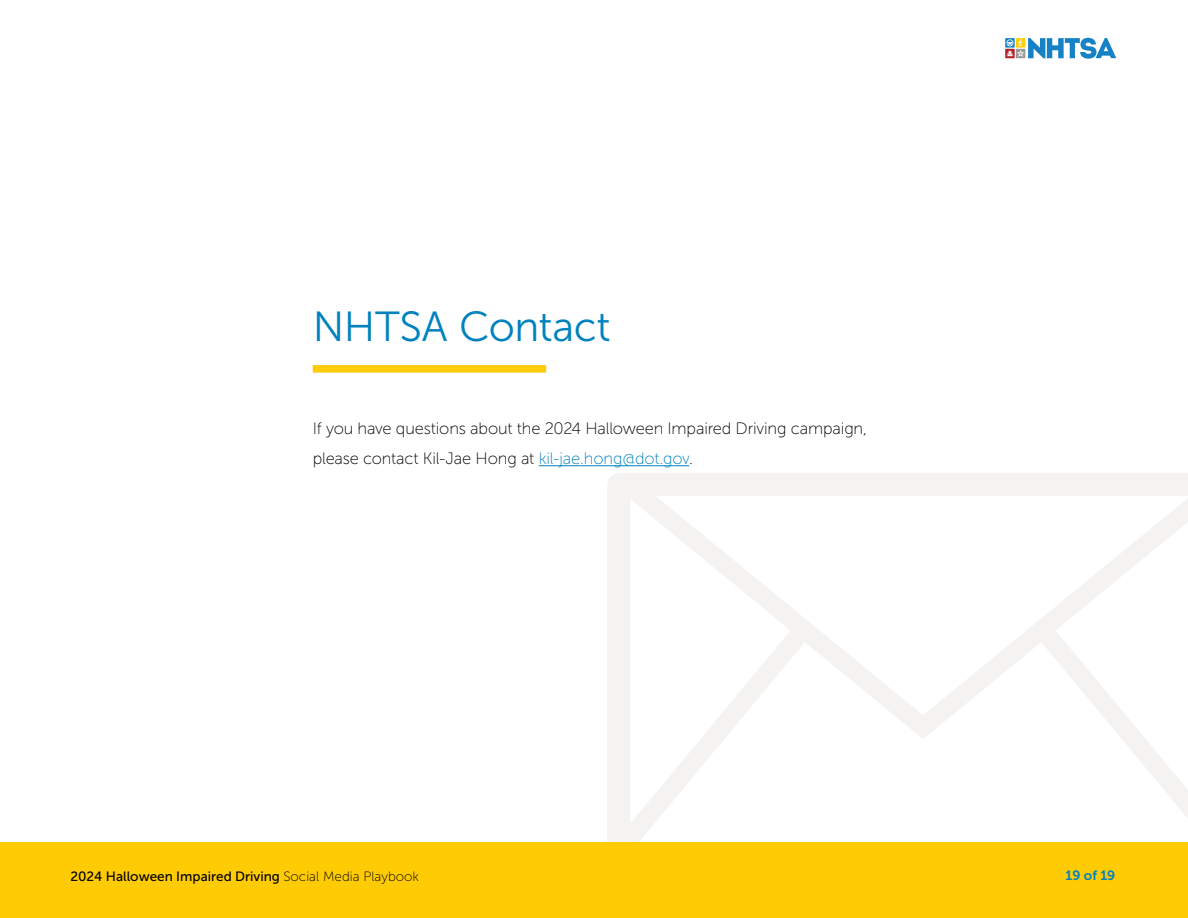
<style>
.page{position:relative;width:1188px;height:918px;background:#fff}
.page>*{position:absolute;margin:0;border:0;box-sizing:border-box;transform-origin:0 0}
.t1{font:42px "Museo Sans 300";letter-spacing:-.01em;color:#0082be}
.Body{font:16.5px/30px "Museo Sans 100";letter-spacing:-.01em;color:#000}
.t2{font:13.5px "Museo Sans 500";color:#000}
.t3{font:13.5px "Museo Sans 700";color:#0082be}
.s1{color:#0082be}
.s2{font-family:"Museo Sans 100"}
</style>
<div class="page">
<div style="left:0;top:842px;width:1188px;height:76px;background:#ffcb05"></div>
<div style="left:1005px;top:49px;width:10px;height:9px;background:#c24f56"></div>
<svg style="left:1006px;top:38px;width:110px;height:21px"></svg>
<svg style="left:607px;top:473px;width:581px;height:369px"></svg>
<div style="left:313px;top:365px;width:233px;height:8px;background:#ffcb05"></div>
<hr style="left:539px;top:465px;width:150px;height:1px;background:#0082be">
<h1 class="t1" style="left:313px;top:304px;width:299px">NHTSA Contact</h1>
<p class="Body" style="left:313px;top:414px;width:556px">If you have questions about the 2024 Halloween Impaired Driving campaign, please contact Kil-Jae Hong at <span class="s1">kil-jae.hong@dot.gov</span>.</p>
<p class="t2" style="left:70px;top:869px;width:350px">2024 Halloween Impaired Driving <span class="s2">Social Media Playbook</span></p>
<p class="t3" style="left:1066px;top:868px;width:51px">19 of 19</p>
</div>
